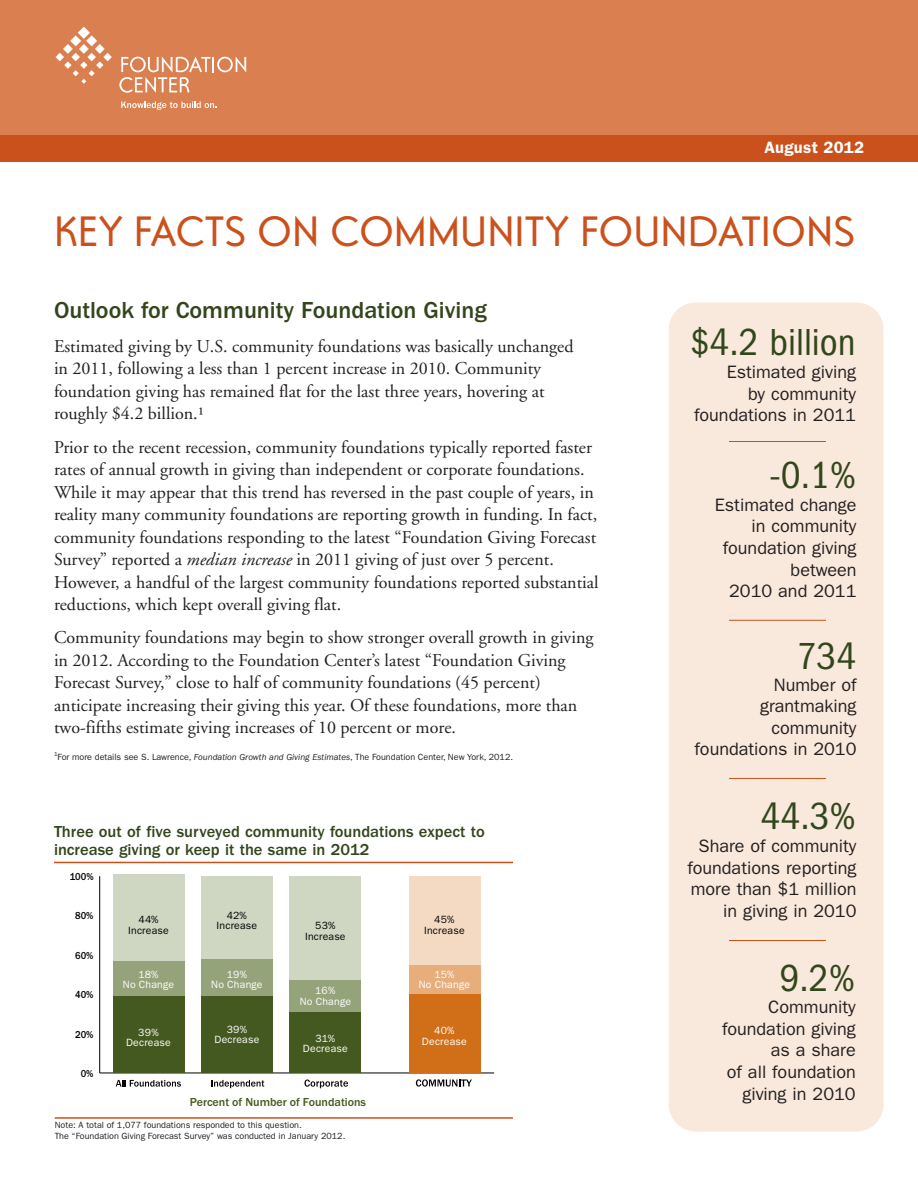
<style>
.page{position:relative;width:918px;height:1188px;background:#fff}
.page>*{position:absolute;margin:0;border:0;box-sizing:border-box;transform-origin:0 0}
.t1{font:43.5px "Ottomat Book+JAJIBF";color:#cb511c}
.t2{font:39px "Franklin Gothic LT Book Cnd+OZPEFR";color:#32461b}
.t3{font:24px "Franklin Gothic LT Medium+FJLPJH";color:#32461b}
.t4{font:18px/22.5px "Adobe Garamond Regular+RZZBUE";color:#231f20}
.t5{font:18px/21.6px "Franklin Gothic LT Book+VZCTDO";color:#231f20;text-align:right}
.t6{font:16.5px/18.8px "Franklin Gothic LT Medium+FJLPJH";color:#32461b}
.t7{font:16.5px "Franklin Gothic LT Demi+MRBAJK";letter-spacing:.02em;color:#fff}
.t8{font:12px "Franklin Gothic Medium+QCRVYW";color:#44591f}
.t9{font:10.5px/10.5px "Franklin Gothic LT Book+JOBONN";letter-spacing:.02em;color:#fff;text-align:center}
.t10{font:10.5px/10.5px "Franklin Gothic LT Book+JOBONN";letter-spacing:.02em;color:#000;text-align:center}
.t11{font:10.5px "Franklin Gothic Medium+QCRVYW";color:#050504;scale:.9 1}
.t12{font:9px/10.5px "Franklin Gothic LT Book+VZCTDO";color:#231f20}
.t13{font:6px "Franklin Gothic LT Book+VZCTDO";color:#231f20}
.s1{font-family:"Adobe Garamond Italic+XKQEAM"}
.s2{font-family:"Franklin Gothic LT Book Ital+OCDZMQ"}
</style>
<div class="page">
<div style="left:0;top:0;width:918px;height:148px;background:#da7f50"></div>
<div style="left:0;top:135px;width:918px;height:27px;background:#cb511c"></div>
<div style="left:669px;top:302px;width:215px;height:830px;background:#f9e9dc;border-radius:27px"></div>
<hr style="left:729px;top:441px;width:97px;height:1px;background:#cb511c">
<hr style="left:729px;top:620px;width:97px;height:1px;background:#cb511c">
<hr style="left:729px;top:778px;width:97px;height:1px;background:#cb511c">
<hr style="left:729px;top:940px;width:97px;height:1px;background:#cb511c">
<hr style="left:54px;top:862px;width:459px;height:1px;background:#cb511c">
<hr style="left:55px;top:1117px;width:458px;height:2px;background:#cb511c">
<svg style="left:116px;top:1080px;width:65px;height:7px"></svg>
<svg style="left:211px;top:1080px;width:53px;height:8px"></svg>
<hr style="left:100px;top:1073px;width:394px;height:1px;background:#000">
<hr style="left:99px;top:876px;width:1px;height:197px;background:#000">
<div style="left:114px;top:874px;width:71px;height:87px;background:#cfd6c2"></div>
<div style="left:202px;top:876px;width:71px;height:83px;background:#cfd6c2"></div>
<div style="left:290px;top:876px;width:71px;height:104px;background:#cfd6c2"></div>
<div style="left:409px;top:876px;width:71px;height:89px;background:#f5dac3"></div>
<div style="left:114px;top:961px;width:71px;height:35px;background:#95a37b"></div>
<div style="left:202px;top:959px;width:71px;height:37px;background:#95a37b"></div>
<div style="left:290px;top:980px;width:71px;height:32px;background:#95a37b"></div>
<div style="left:409px;top:965px;width:71px;height:29px;background:#e7ae7c"></div>
<div style="left:114px;top:996px;width:71px;height:77px;background:#44591f"></div>
<div style="left:202px;top:996px;width:71px;height:77px;background:#44591f"></div>
<div style="left:290px;top:1012px;width:71px;height:61px;background:#44591f"></div>
<div style="left:409px;top:994px;width:71px;height:79px;background:#d06f18"></div>
<svg style="left:304px;top:1080px;width:44px;height:8px"></svg>
<svg style="left:416px;top:1079px;width:56px;height:8px"></svg>
<svg style="left:119px;top:56px;width:127px;height:37px"></svg>
<svg style="left:56px;top:27px;width:56px;height:57px"></svg>
<svg style="left:121px;top:101px;width:96px;height:9px"></svg>
<p class="t7" style="left:764px;top:142px;width:101px">August 2012</p>
<h1 class="t1" style="left:54px;top:206px;width:803px">KEY FACTS ON COMMUNITY FOUNDATIONS</h1>
<h3 class="t3" style="left:54px;top:302px;width:434px">Outlook for Community Foundation Giving</h3>
<p class="t4" style="left:54px;top:336px;width:521px">Estimated giving by U.S. community foundations was basically unchanged in 2011, following a less than 1 percent increase in 2010. Community foundation giving has remained flat for the last three years, hovering at roughly $4.2 billion.¹</p>
<p class="t4" style="left:54px;top:437px;width:546px">Prior to the recent recession, community foundations typically reported faster rates of annual growth in giving than independent or corporate foundations.<br>While it may appear that this trend has reversed in the past couple of years, in reality many community foundations are reporting growth in funding. In fact, community foundations responding to the latest “Foundation Giving Forecast Survey” reported a <span class="s1">median increase</span> in 2011 giving of just over 5 percent.<br>However, a handful of the largest community foundations reported substantial reductions, which kept overall giving flat.</p>
<p class="t4" style="left:54px;top:628px;width:541px">Community foundations may begin to show stronger overall growth in giving in 2012. According to the Foundation Center’s latest “Foundation Giving Forecast Survey,” close to half of community foundations (45 percent) anticipate increasing their giving this year. Of these foundations, more than two-fifths estimate giving increases of 10 percent or more.</p>
<p class="t13" style="left:54px;top:752px;width:5px">1</p>
<p class="t12" style="left:58px;top:752px;width:457px">For more details see S. Lawrence, <span class="s2">Foundation Growth and Giving Estimates</span>, The Foundation Center, New York, 2012.</p>
<p class="t6" style="left:54px;top:823px;width:432px">Three out of five surveyed community foundations expect to increase giving or keep it the same in 2012</p>
<p class="t11" style="left:70px;top:870px;width:28px">100%</p>
<p class="t11" style="left:75px;top:909px;width:22px">80%</p>
<p class="t10" style="left:128px;top:915px;width:42px">44%<br>Increase</p>
<p class="t10" style="left:217px;top:911px;width:42px">42%<br>Increase</p>
<p class="t11" style="left:75px;top:949px;width:22px">60%</p>
<p class="t11" style="left:75px;top:988px;width:22px">40%</p>
<p class="t11" style="left:75px;top:1028px;width:22px">20%</p>
<p class="t11" style="left:81px;top:1067px;width:16px">0%</p>
<p class="t9" style="left:123px;top:970px;width:53px">18%<br>No Change</p>
<p class="t9" style="left:211px;top:970px;width:53px">19%<br>No Change</p>
<p class="t9" style="left:126px;top:1028px;width:46px">39%<br>Decrease</p>
<p class="t9" style="left:214px;top:1025px;width:46px">39%<br>Decrease</p>
<p class="t10" style="left:305px;top:921px;width:42px">53%<br>Increase</p>
<p class="t10" style="left:424px;top:915px;width:42px">45%<br>Increase</p>
<p class="t9" style="left:300px;top:986px;width:53px">16%<br>No Change</p>
<p class="t9" style="left:419px;top:970px;width:53px">15%<br>No Change</p>
<p class="t9" style="left:303px;top:1034px;width:46px">31%<br>Decrease</p>
<p class="t9" style="left:422px;top:1027px;width:46px">40%<br>Decrease</p>
<p class="t8" style="left:190px;top:1094px;width:178px">Percent of Number of Foundations</p>
<p class="t12" style="left:55px;top:1121px;width:292px">Note: A total of 1,077 foundations responded to this question.<br>The “Foundation Giving Forecast Survey” was conducted in January 2012.</p>
<h2 class="t2" style="left:690px;top:329px;width:168px">$4.2 billion</h2>
<p class="t5" style="left:694px;top:363px;width:164px">Estimated giving<br>by community foundations in 2011</p>
<h2 class="t2" style="left:769px;top:462px;width:89px">-0.1%</h2>
<p class="t5" style="left:715px;top:495px;width:143px">Estimated change in community foundation giving between<br>2010 and 2011</p>
<h2 class="t2" style="left:797px;top:643px;width:61px">734</h2>
<p class="t5" style="left:695px;top:675px;width:163px">Number of grantmaking community foundations in 2010</p>
<h2 class="t2" style="left:761px;top:803px;width:97px">44.3%</h2>
<p class="t5" style="left:687px;top:837px;width:171px">Share of community foundations reporting more than $1 million in giving in 2010</p>
<h2 class="t2" style="left:780px;top:965px;width:77px">9.2%</h2>
<p class="t5" style="left:722px;top:998px;width:135px">Community foundation giving as a share<br>of all foundation giving in 2010</p>
</div>
